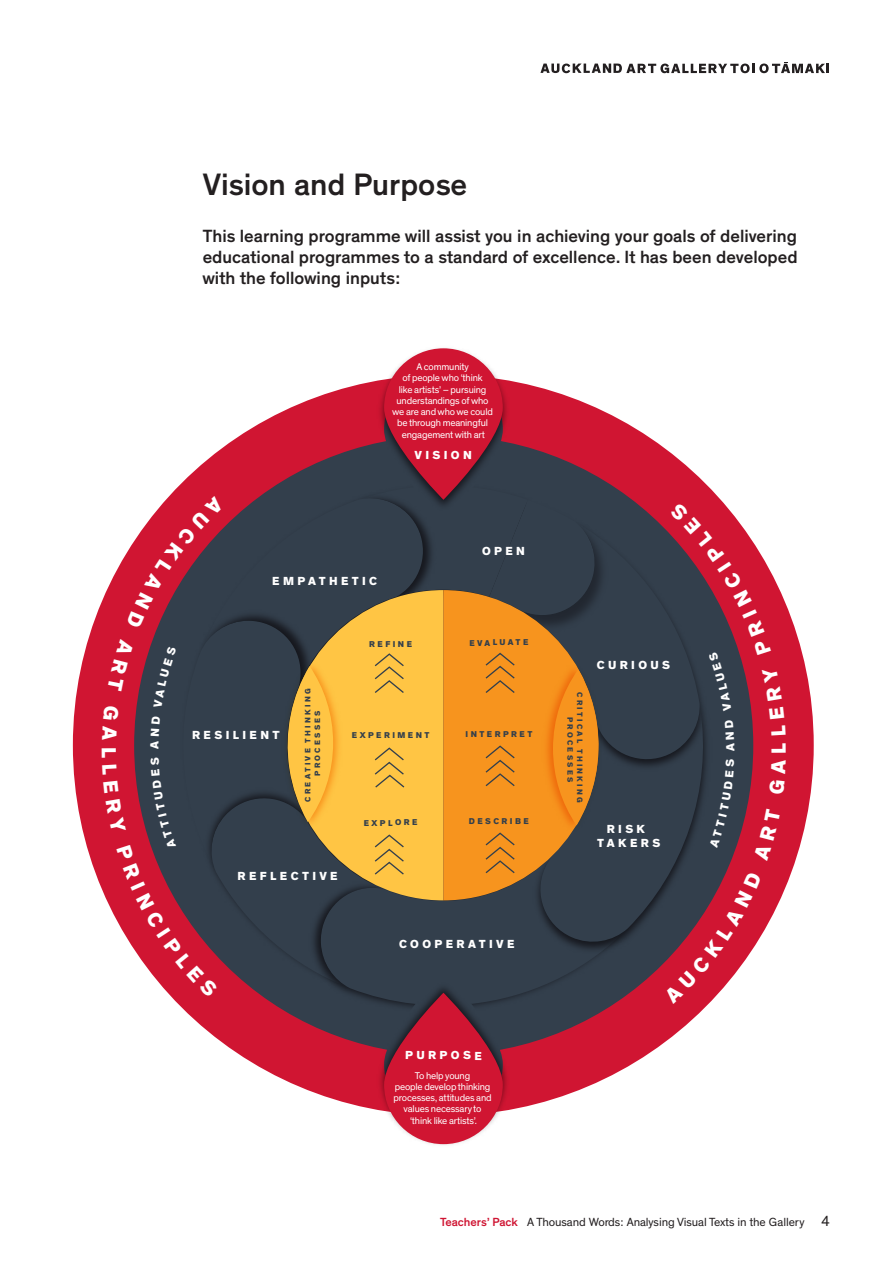
<style>
.page{position:relative;width:893px;height:1263px;background:#fff}
.page>*{position:absolute;margin:0;border:0;box-sizing:border-box;transform-origin:0 0}
.Head_1_Thein_21pt_bl{font:500 31.5px "Theinhardt";color:#231f20}
.t1{font:800 20.85px "Theinhardt";color:#fff}
.Sub_Head_1_-_12_14pt{font:500 18px/21px "Theinhardt";color:#231f20;text-align:justify}
.t2{font:800 12px/14.2px "Theinhardt";letter-spacing:.285em;color:#fff;text-align:center}
.t3{font:12px "Theinhardt";letter-spacing:-.01em;color:#231f20}
.t4{font:9.9px/11.2px "Theinhardt";letter-spacing:-.015em;color:#fff;text-align:center}
.t5{font:800 8.55px "Theinhardt";letter-spacing:.28em;color:#333f4c}
.t6{font:800 7.95px/9.6px "Theinhardt";letter-spacing:.285em;color:#333f4c;text-align:center}
.s1{font-weight:500;color:#cf1432}
.s2{font-size:15px}
</style>
<div class="page">
<svg style="left:540px;top:62px;width:289px;height:11px"></svg>
<svg style="left:73px;top:375px;width:741px;height:741px;background:#bc1b36"></svg>
<div style="left:306px;top:1004px;width:300px;height:12px;background:#333f4c"></div>
<img style="left:374px;top:1004px;width:139px;height:141px">
<svg style="left:384px;top:993px;width:119px;height:151px;background:#b51a34"></svg>
<img style="left:374px;top:348px;width:139px;height:134px">
<svg style="left:384px;top:348px;width:119px;height:152px;background:#b81a34"></svg>
<svg style="left:102px;top:482px;width:684px;height:522px;background:#805648"></svg>
<p class="t1" style="left:122px;top:746px;width:13px;rotate:90deg">L</p>
<p class="Head_1_Thein_21pt_bl" style="left:203px;top:166px;width:266px">Vision and Purpose</p>
<p class="Sub_Head_1_-_12_14pt" style="left:203px;top:226px;width:596px">This learning programme will assist you in achieving your goals of delivering educational programmes to a standard of excellence. It has been developed with the following inputs:</p>
<p class="t4" style="left:392px;top:361px;width:102px">A community<br>of people who ‘think<br>like artists’ – pursuing understandings of who we are and who we could be through meaningful engagement with art</p>
<p class="t2" style="left:272px;top:574px;width:106px">EMPATHETIC</p>
<p class="t2" style="left:415px;top:448px;width:59px;rotate:1deg">VISION</p>
<p class="t2" style="left:482px;top:544px;width:44px">OPEN</p>
<p class="t2" style="left:192px;top:728px;width:89px">RESILIENT</p>
<p class="t5" style="left:369px;top:639px;width:44px">REFINE</p>
<p class="t5" style="left:469px;top:637px;width:61px">EVALUATE</p>
<p class="t6" style="left:303px;top:802px;width:115px;rotate:-90deg">CREATIVE THINKING<br>PROCESSES</p>
<p class="t6" style="left:584px;top:692px;width:112px;rotate:90deg">CRITICAL THINKING<br>PROCESSES</p>
<p class="t5" style="left:466px;top:729px;width:68px">INTERPRET</p>
<p class="t5" style="left:352px;top:730px;width:79px">EXPERIMENT</p>
<p class="t5" style="left:364px;top:817px;width:55px">EXPLORE</p>
<p class="t5" style="left:469px;top:815px;width:61px;rotate:1deg">DESCRIBE</p>
<p class="t2" style="left:238px;top:869px;width:102px">REFLECTIVE</p>
<p class="t2" style="left:597px;top:658px;width:75px">CURIOUS</p>
<p class="t2" style="left:597px;top:822px;width:64px">RISK<br>TAKERS</p>
<p class="t2" style="left:399px;top:937px;width:117px">COOPERATIVE</p>
<p class="t2" style="left:405px;top:1048px;width:78px;rotate:1deg">PURPOSE</p>
<p class="t4" style="left:393px;top:1070px;width:100px">To help young<br>people develop thinking processes, attitudes and values necessary to ‘think like artists’.</p>
<p class="t1" style="left:766px;top:754px;width:13px;rotate:-90deg">L</p>
<p class="t3" style="left:440px;top:1215px;width:391px"><span class="s1">Teachers’ Pack</span> A Thousand Words: Analysing Visual Texts in the Gallery <span class="s2">4</span></p>
</div>
